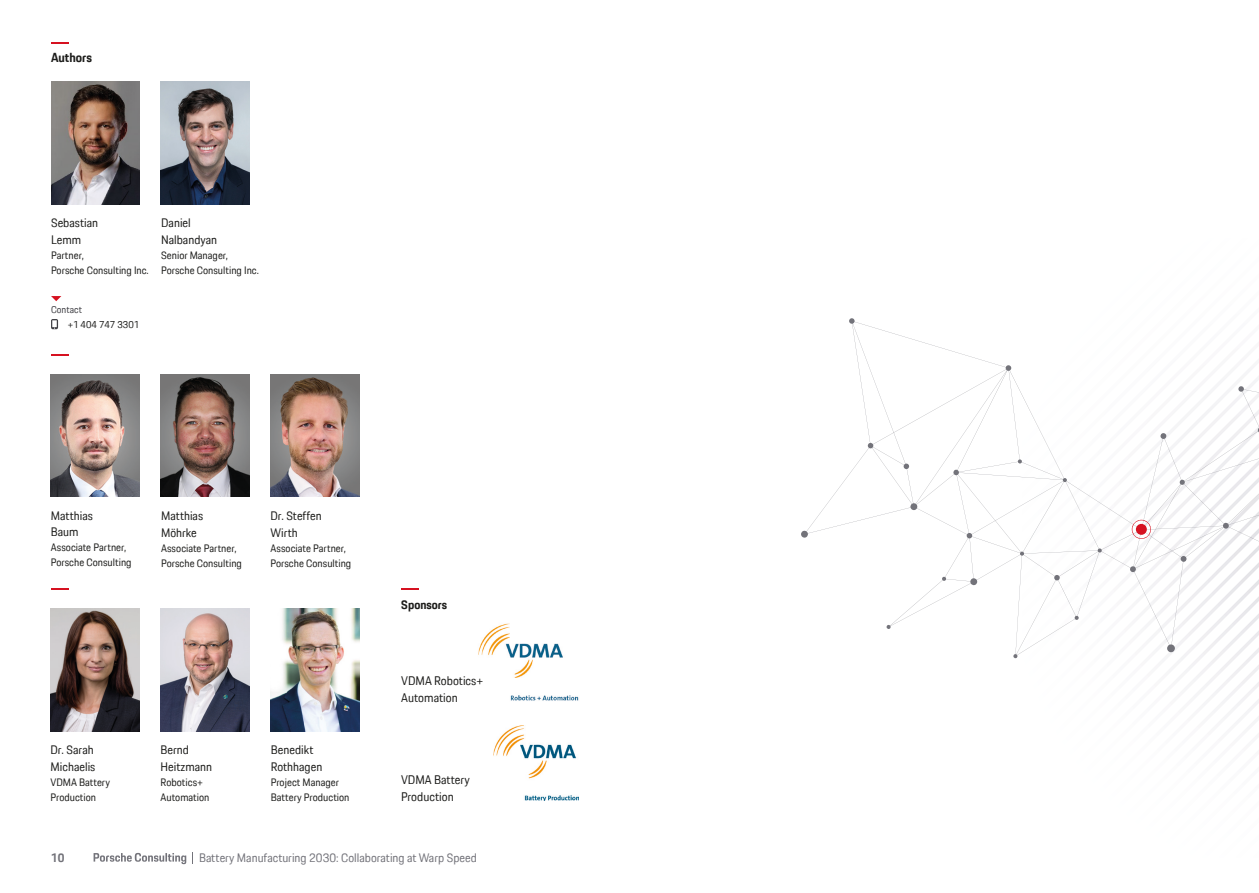
<style>
.page{position:relative;width:1259px;height:893px;background:#fff}
.page>*{position:absolute;margin:0;border:0;box-sizing:border-box;transform-origin:0 0}
.t1{font:700 12.75px "Porsche Next TT";color:#1d1d1b}
.t2{font:12.15px/17px "Porsche Next TT";color:#1d1d1b}
.t3{font:700 12.15px "Porsche Next TT";letter-spacing:.005em;color:#1d1d1b}
.t4{font:12px/17px "Porsche Next TT";color:#1d1d1b}
.t5{font:12px "Porsche Next TT";color:#73737a}
.t6{font:700 12px "Porsche Next TT";color:#73737a}
.t7{font:10.5px/15px "Porsche Next TT";color:#1d1d1b}
.t8{font:9.75px "Porsche Next TT";color:#1d1d1b}
.t9{font:9.75px "Porsche Next TT";color:#404045}
</style>
<div class="page">
<svg style="left:51px;top:43px;width:17px;height:1px"></svg>
<svg style="left:51px;top:355px;width:17px;height:1px"></svg>
<svg style="left:51px;top:589px;width:17px;height:1px"></svg>
<img style="left:51px;top:374px;width:88px;height:123px">
<img style="left:51px;top:82px;width:89px;height:122px">
<img style="left:161px;top:374px;width:88px;height:122px">
<img style="left:161px;top:82px;width:88px;height:122px">
<img style="left:271px;top:374px;width:88px;height:123px">
<img style="left:51px;top:608px;width:88px;height:123px">
<img style="left:161px;top:609px;width:88px;height:122px">
<img style="left:271px;top:608px;width:88px;height:123px">
<svg style="left:51px;top:296px;width:10px;height:5px"></svg>
<svg style="left:51px;top:319px;width:7px;height:10px"></svg>
<img style="left:493px;top:725px;width:85px;height:76px">
<img style="left:478px;top:623px;width:101px;height:78px">
<svg style="left:401px;top:589px;width:17px;height:1px"></svg>
<svg style="left:1184px;top:667px;width:75px;height:17px"></svg>
<svg style="left:801px;top:318px;width:458px;height:340px"></svg>
<svg style="left:1131px;top:520px;width:20px;height:19px"></svg>
<div style="left:1136px;top:524px;width:10px;height:11px;background:#d61120;border-radius:50%"></div>
<svg style="left:94px;top:853px;width:92px;height:11px"></svg>
<svg style="left:192px;top:852px;width:1px;height:12px"></svg>
<p class="t1" style="left:51px;top:49px;width:42px">Authors</p>
<p class="t4" style="left:51px;top:215px;width:49px;line-height:16.5px">Sebastian<br>Lemm</p>
<p class="t7" style="left:51px;top:247px;width:99px">Partner,<br>Porsche Consulting Inc.</p>
<p class="t9" style="left:51px;top:303px;width:32px">Contact</p>
<p class="t8" style="left:68px;top:318px;width:73px">+1 404 747 3301</p>
<p class="t4" style="left:161px;top:214px;width:57px">Daniel<br>Nalbandyan</p>
<p class="t7" style="left:161px;top:248px;width:99px">Senior Manager,<br>Porsche Consulting Inc.</p>
<p class="t4" style="left:51px;top:507px;width:44px;line-height:16.5px">Matthias<br>Baum</p>
<p class="t7" style="left:51px;top:540px;width:82px">Associate Partner,<br>Porsche Consulting</p>
<p class="t4" style="left:161px;top:507px;width:44px">Matthias<br>Möhrke</p>
<p class="t7" style="left:161px;top:540px;width:82px">Associate Partner,<br>Porsche Consulting</p>
<p class="t4" style="left:270px;top:507px;width:53px">Dr. Steffen<br>Wirth</p>
<p class="t7" style="left:270px;top:540px;width:82px">Associate Partner,<br>Porsche Consulting</p>
<p class="t4" style="left:51px;top:741px;width:46px">Dr. Sarah<br>Michaelis</p>
<p class="t7" style="left:51px;top:775px;width:61px">VDMA Battery<br>Production</p>
<p class="t4" style="left:161px;top:741px;width:53px">Bernd<br>Heitzmann</p>
<p class="t7" style="left:161px;top:775px;width:50px">Robotics+<br>Automation</p>
<p class="t4" style="left:271px;top:741px;width:53px">Benedikt<br>Rothhagen</p>
<p class="t7" style="left:271px;top:775px;width:80px">Project Manager<br>Battery Production</p>
<p class="t3" style="left:401px;top:597px;width:48px">Sponsors</p>
<p class="t2" style="left:401px;top:672px;width:84px">VDMA Robotics+<br>Automation</p>
<p class="t2" style="left:401px;top:771px;width:70px">VDMA Battery<br>Production</p>
<p class="t6" style="left:51px;top:849px;width:15px">10</p>
<p class="t5" style="left:199px;top:849px;width:279px">Battery Manufacturing 2030: Collaborating at Warp Speed</p>
</div>
